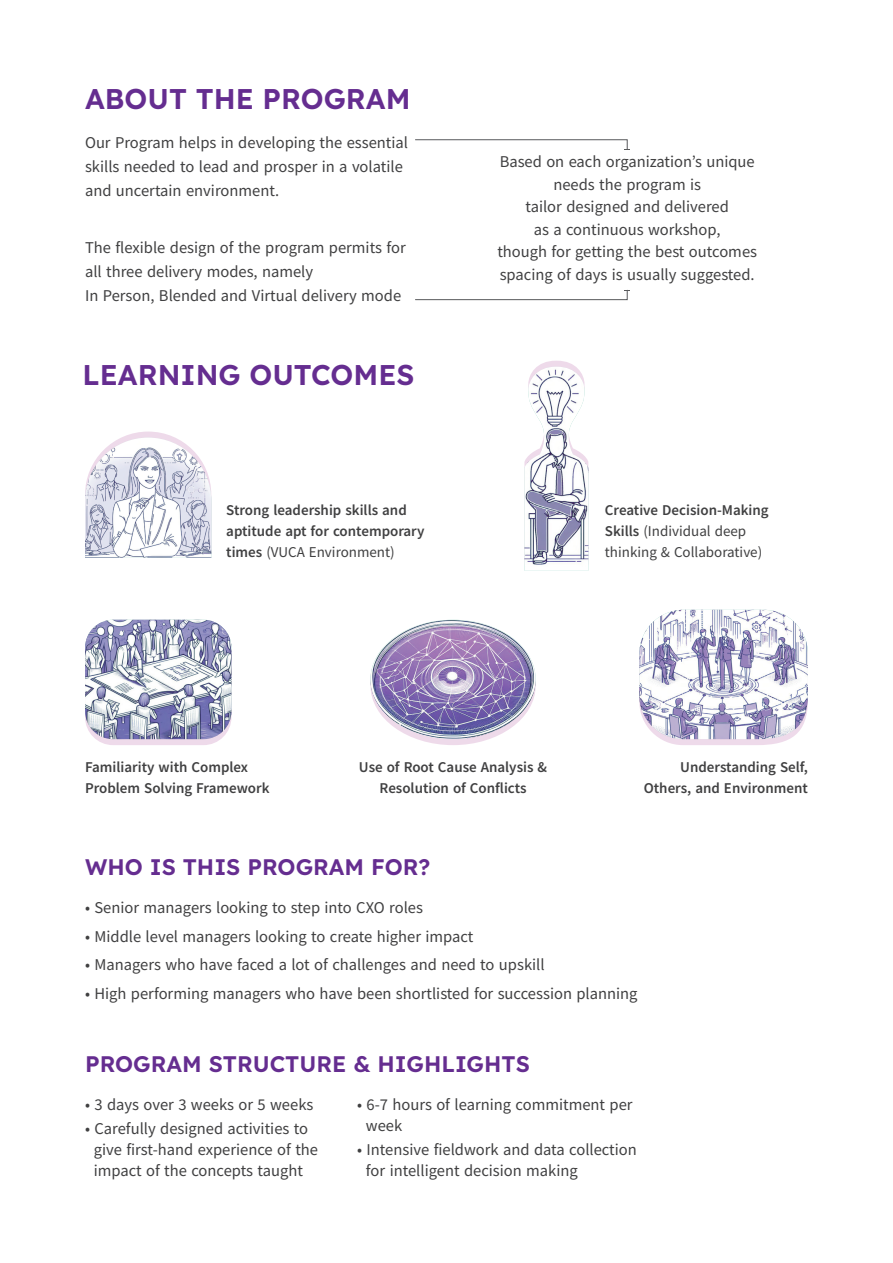
<style>
.page{position:relative;width:893px;height:1263px;background:#fff}
.page>*{position:absolute;margin:0;border:0;box-sizing:border-box;transform-origin:0 0}
.t1{font:600 28.5px "Lexend";color:#652d90}
.t2{font:600 22.5px "Lexend";color:#652d90}
.t3{font:16.5px/22.5px "Source Sans Pro";color:#404041}
.t4{font:600 15px/21px "Source Sans Pro";color:#404041}
.t5{font:15px/21px "Source Sans Pro";color:#404041}
.s1{font-weight:400}
.s2{font-weight:600}
</style>
<div class="page">
<svg style="left:85px;top:626px;width:146px;height:119px"></svg>
<img style="left:370px;top:620px;width:166px;height:119px">
<svg style="left:85px;top:432px;width:126px;height:126px"></svg>
<svg style="left:524px;top:361px;width:64px;height:210px"></svg>
<img style="left:370px;top:620px;width:166px;height:119px;border-radius:50%">
<img style="left:85px;top:620px;width:146px;height:119px">
<svg style="left:85px;top:620px;width:146px;height:119px"></svg>
<svg style="left:639px;top:610px;width:169px;height:135px"></svg>
<svg style="left:415px;top:139px;width:215px;height:11px"></svg>
<svg style="left:415px;top:289px;width:215px;height:12px"></svg>
<h1 class="t1" style="left:85px;top:78px;width:327px">ABOUT THE PROGRAM</h1>
<p class="t3" style="left:85px;top:130px;width:325px;line-height:24px">Our Program helps in developing the essential skills needed to lead and prosper in a volatile and uncertain environment.</p>
<p class="t3" style="left:85px;top:235px;width:322px;line-height:24px">The flexible design of the program permits for all three delivery modes, namely<br>In Person, Blended and Virtual delivery mode</p>
<h1 class="t1" style="left:83px;top:354px;width:333px">LEARNING OUTCOMES</h1>
<p class="t4" style="left:226px;top:500px;width:200px">Strong leadership skills and aptitude apt for contemporary times <span class="s1">(VUCA Environment)</span></p>
<p class="t3" style="left:497px;top:150px;width:261px;text-align:center">Based on each organizationʼs unique needs the program is<br>tailor designed and delivered<br>as a continuous workshop,<br>though for getting the best outcomes spacing of days is usually suggested.</p>
<p class="t5" style="left:605px;top:500px;width:165px"><span class="s2">Creative Decision-Making<br>Skills</span> (Individual deep thinking &amp; Collaborative)</p>
<p class="t4" style="left:85px;top:757px;width:186px">Familiarity with Complex<br>Problem Solving Framework</p>
<p class="t4" style="left:359px;top:757px;width:190px;text-align:center">Use of Root Cause Analysis &amp;<br>Resolution of Conflicts</p>
<p class="t4" style="left:644px;top:757px;width:166px;text-align:right">Understanding Self,<br>Others, and Environment</p>
<h2 class="t2" style="left:85px;top:851px;width:347px">WHO IS THIS PROGRAM FOR?</h2>
<p class="t3" style="left:85px;top:896px;width:339px">• Senior managers looking to step into CXO roles</p>
<p class="t3" style="left:85px;top:925px;width:390px">• Middle level managers looking to create higher impact</p>
<p class="t3" style="left:85px;top:953px;width:461px">• Managers who have faced a lot of challenges and need to upskill</p>
<p class="t3" style="left:85px;top:982px;width:554px">• High performing managers who have been shortlisted for succession planning</p>
<h2 class="t2" style="left:85px;top:1048px;width:446px">PROGRAM STRUCTURE &amp; HIGHLIGHTS</h2>
<p class="t3" style="left:85px;top:1093px;width:230px">• 3 days over 3 weeks or 5 weeks</p>
<p class="t3" style="left:94px;top:1117px;width:226px;line-height:21px;text-indent:-9px">• Carefully designed activities to give first-hand experience of the impact of the concepts taught</p>
<p class="t3" style="left:366px;top:1093px;width:268px;line-height:21px;text-indent:-9px">• 6-7 hours of learning commitment per week</p>
<p class="t3" style="left:366px;top:1138px;width:272px;line-height:21px;text-indent:-9px">• Intensive fieldwork and data collection for intelligent decision making</p>
</div>
